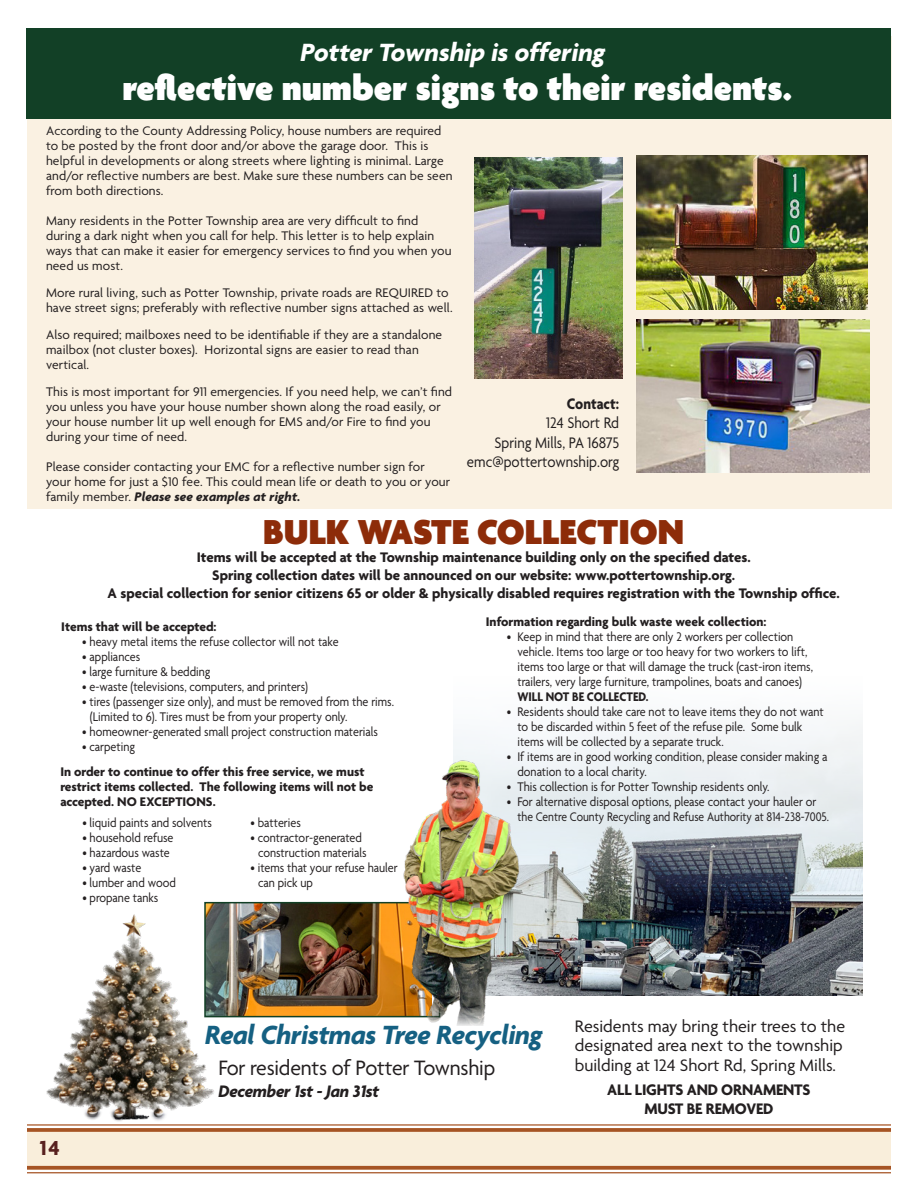
<style>
.page{position:relative;width:918px;height:1188px;background:#fff}
.page>*{position:absolute;margin:0;border:0;box-sizing:border-box;transform-origin:0 0}
.t1{font:900 37.5px "Agenda";color:#fff}
.t2{font:900 37.5px "Agenda";color:#8d2c09}
.t3{font:italic 700 28.5px "Agenda";letter-spacing:-.01em;color:#156082}
.t4{font:italic 700 27px "Agenda";color:#fff}
.t5{font:22.5px "Agenda";letter-spacing:-.01em;color:#231f20}
.t6{font:700 21.9px "Agenda";color:#58201f}
.t7{font:18px/19.5px "Agenda";color:#231f20}
.t8{font:italic 700 18px "Agenda";letter-spacing:-.01em;color:#231f20}
.t9{font:16.5px "Agenda";color:#231f20;scale:.9 1}
.t10{font:700 16.5px "Agenda";letter-spacing:-.01em;color:#231f20}
.t11{font:700 16.5px "Agenda";letter-spacing:-.01em;color:#231f20;scale:.9 1}
.t12{font:700 15px/18px "Agenda";color:#231f20;text-align:center}
.Story_Text{font:13.5px/15px "Agenda";color:#231f20;scale:.9 1}
.Story_Text-2{font:13.5px/15px "Agenda";color:#231f20}
.t13{font:700 13.5px/15px "Agenda";color:#231f20}
.s1{font-weight:700;font-style:italic}
.s2{font-weight:700}
</style>
<div class="page">
<div style="left:27px;top:1128px;width:864px;height:42px;background:#f9eedb"></div>
<hr style="left:27px;top:1124px;width:864px;height:2px;background:#a65424">
<svg style="left:250px;top:1128px;width:641px;height:4px;fill:#a95a2b"></svg>
<svg style="left:27px;top:1166px;width:864px;height:4px;fill:#a65424"></svg>
<hr style="left:27px;top:1172px;width:864px;height:1px;background:#a65424">
<img style="left:453px;top:724px;width:409px;height:272px">
<div style="left:27px;top:36px;width:865px;height:472px;background:#faf1e2"></div>
<div style="left:27px;top:28px;width:864px;height:90px;background:#124026"></div>
<img style="left:636px;top:320px;width:233px;height:153px">
<img style="left:636px;top:156px;width:232px;height:153px">
<img style="left:474px;top:157px;width:149px;height:222px">
<img style="left:27px;top:914px;width:223px;height:218px">
<img style="left:207px;top:905px;width:177px;height:109px">
<div style="left:204px;top:902px;width:236px;height:115px;border:2px solid #124026"></div>
<img style="left:384px;top:746px;width:184px;height:280px">
<p class="t4" style="left:301px;top:36px;width:306px">Potter Township is offering</p>
<p class="t1" style="left:122px;top:65px;width:671px">reflective number signs to their residents.</p>
<p class="Story_Text-2" style="left:46px;top:123px;width:408px">According to the County Addressing Policy, house numbers are required to be posted by the front door and/or above the garage door. This is helpful in developments or along streets where lighting is minimal. Large and/or reflective numbers are best. Make sure these numbers can be seen from both directions.</p>
<p class="Story_Text-2" style="left:46px;top:213px;width:407px">Many residents in the Potter Township area are very difficult to find during a dark night when you call for help. This letter is to help explain ways that can make it easier for emergency services to find you when you need us most.</p>
<p class="Story_Text-2" style="left:46px;top:285px;width:408px">More rural living, such as Potter Township, private roads are REQUIRED to have street signs; preferably with reflective number signs attached as well.</p>
<p class="Story_Text-2" style="left:46px;top:327px;width:398px">Also required; mailboxes need to be identifiable if they are a standalone mailbox (not cluster boxes). Horizontal signs are easier to read than vertical.</p>
<p class="Story_Text-2" style="left:46px;top:384px;width:408px">This is most important for 911 emergencies. If you need help, we can’t find you unless you have your house number shown along the road easily, or your house number lit up well enough for EMS and/or Fire to find you during your time of need.</p>
<p class="Story_Text-2" style="left:46px;top:459px;width:406px">Please consider contacting your EMC for a reflective number sign for your home for just a $10 fee. This could mean life or death to you or your family member. <span class="s1">Please see examples at right.</span></p>
<p class="t11" style="left:567px;top:393px;width:60px">Contact:</p>
<p class="t9" style="left:546px;top:413px;width:83px">124 Short Rd</p>
<p class="t9" style="left:495px;top:433px;width:140px">Spring Mills, PA 16875</p>
<p class="t9" style="left:467px;top:452px;width:171px">emc@pottertownship.org</p>
<p class="t2" style="left:263px;top:509px;width:423px">BULK WASTE COLLECTION</p>
<p class="t12" style="left:197px;top:548px;width:556px">Items will be accepted at the Township maintenance building only on the specified dates.<br>Spring collection dates will be announced on our website: www.pottertownship.org.</p>
<p class="t12" style="left:108px;top:584px;width:734px">A special collection for senior citizens 65 or older &amp; physically disabled requires registration with the Township office.</p>
<p class="t13" style="left:61px;top:619px;width:157px">Items that will be accepted:</p>
<p class="Story_Text" style="left:82px;top:634px;width:286px">• heavy metal items the refuse collector will not take</p>
<p class="Story_Text" style="left:82px;top:649px;width:66px">• appliances</p>
<p class="Story_Text" style="left:82px;top:664px;width:144px">• large furniture &amp; bedding</p>
<p class="Story_Text" style="left:82px;top:679px;width:252px">• e-waste (televisions, computers, and printers)</p>
<p class="Story_Text" style="left:90px;top:694px;width:340px;text-indent:-8px">• tires (passenger size only), and must be removed from the rims. (Limited to 6). Tires must be from your property only.</p>
<p class="Story_Text" style="left:82px;top:724px;width:330px">• homeowner-generated small project construction materials</p>
<p class="Story_Text" style="left:82px;top:739px;width:60px">• carpeting</p>
<p class="t13" style="left:60px;top:764px;width:315px">In order to continue to offer this free service, we must restrict items collected. The following items will not be accepted. NO EXCEPTIONS.</p>
<p class="Story_Text" style="left:82px;top:815px;width:145px">• liquid paints and solvents</p>
<p class="Story_Text" style="left:82px;top:830px;width:103px">• household refuse</p>
<p class="Story_Text" style="left:82px;top:845px;width:99px">• hazardous waste</p>
<p class="Story_Text" style="left:82px;top:860px;width:67px">• yard waste</p>
<p class="Story_Text" style="left:82px;top:875px;width:105px">• lumber and wood</p>
<p class="Story_Text" style="left:82px;top:890px;width:86px">• propane tanks</p>
<p class="Story_Text" style="left:251px;top:815px;width:57px">• batteries</p>
<p class="Story_Text" style="left:251px;top:830px;width:125px">• contractor-generated</p>
<p class="Story_Text" style="left:258px;top:845px;width:122px">construction materials</p>
<p class="Story_Text" style="left:258px;top:860px;width:157px;text-indent:-7px">• items that your refuse hauler can pick up</p>
<p class="t13" style="left:486px;top:614px;width:282px">Information regarding bulk waste week collection:</p>
<p class="Story_Text" style="left:517px;top:629px;width:330px;text-indent:-11px">• Keep in mind that there are only 2 workers per collection vehicle. Items too large or too heavy for two workers to lift, items too large or that will damage the truck (cast-iron items, trailers, very large furniture, trampolines, boats and canoes)<br><span class="s2">WILL NOT BE COLLECTED.</span></p>
<p class="Story_Text" style="left:517px;top:704px;width:342px;text-indent:-11px">• Residents should take care not to leave items they do not want to be discarded within 5 feet of the refuse pile. Some bulk items will be collected by a separate truck.</p>
<p class="Story_Text" style="left:517px;top:749px;width:346px;text-indent:-11px">• If items are in good working condition, please consider making a donation to a local charity.</p>
<p class="Story_Text" style="left:507px;top:779px;width:293px">• This collection is for Potter Township residents only.</p>
<p class="Story_Text" style="left:517px;top:794px;width:348px;text-indent:-11px">• For alternative disposal options, please contact your hauler or the Centre County Recycling and Refuse Authority at 814-238-7005.</p>
<p class="t3" style="left:205px;top:1017px;width:339px">Real Christmas Tree Recycling</p>
<p class="t7" style="left:575px;top:1016px;width:272px">Residents may bring their trees to the designated area next to the township</p>
<h3 class="t6" style="left:40px;top:1134px;width:21px">14</h3>
<p class="t5" style="left:218px;top:1054px;width:278px">For residents of Potter Township</p>
<p class="t7" style="left:575px;top:1055px;width:263px">building at 124 Short Rd, Spring Mills.</p>
<p class="t8" style="left:218px;top:1081px;width:162px">December 1st - Jan 31st</p>
<p class="t10" style="left:607px;top:1079px;width:205px">ALL LIGHTS AND ORNAMENTS</p>
<p class="t10" style="left:644px;top:1099px;width:131px">MUST BE REMOVED</p>
</div>
